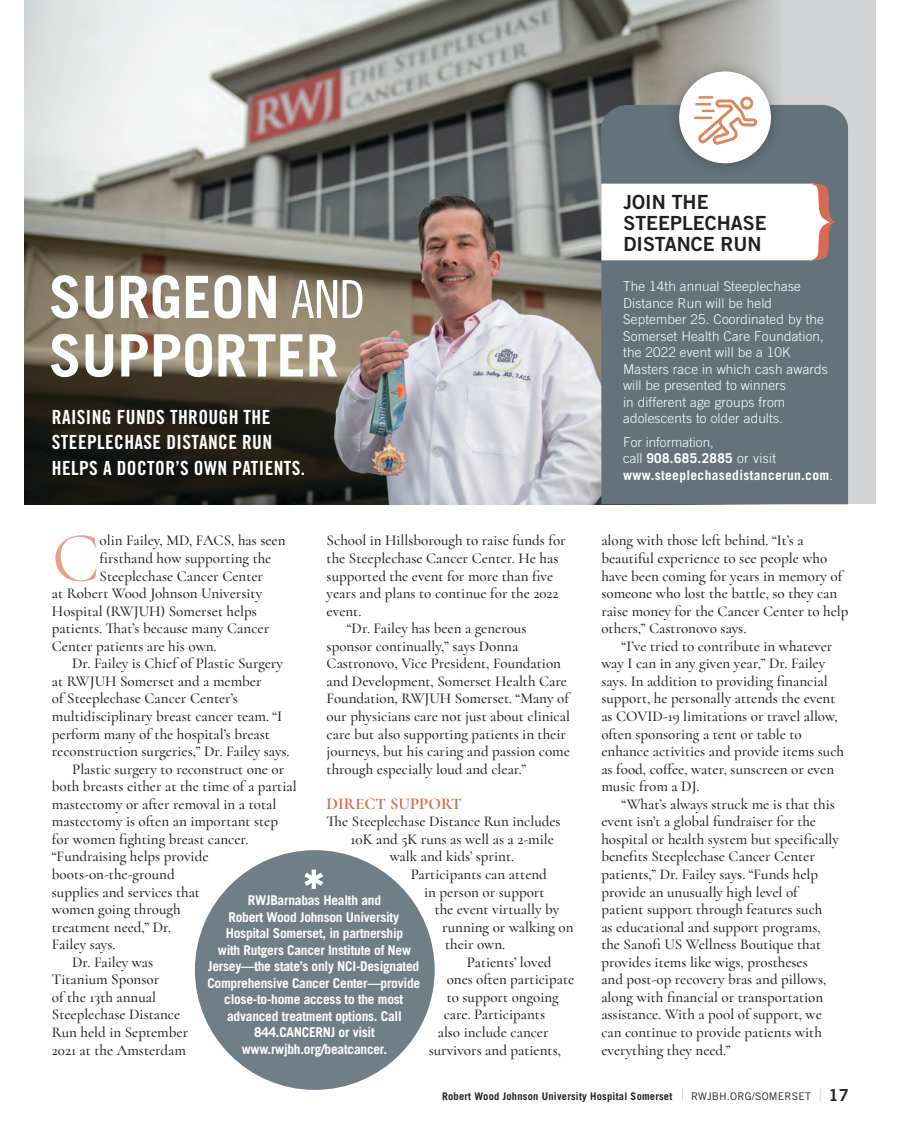
<style>
.page{position:relative;width:904px;height:1134px;background:#fff}
.page>*{position:absolute;margin:0;border:0;box-sizing:border-box;transform-origin:0 0}
.t1{font:71.1px "Cormorant";color:#e6a08a}
.t2{font:700 58.5px/58.5px "Trade Gothic";color:#fff}
.t3{font:19.5px/25.5px "Trade Gothic Bold Cond Twenty";letter-spacing:.02em;color:#fff}
.t4{font:19.5px/21px "Trade Gothic Bold Two";color:#231f20}
.t5{font:700 16.5px "Cormorant";color:#d86b53}
.t6{font:500 15px/17.5px "Cormorant";color:#231f20}
.t7{font:700 13.5px/16.5px "Trade Gothic";letter-spacing:-.02em;color:#fff;text-align:center}
.t8{font:300 13.5px/16.5px "Trade Gothic";letter-spacing:.01em;color:#fff}
.t9{font:700 13.5px/16.5px "Trade Gothic";letter-spacing:.025em;color:#fff}
.t10{font:700 10.5px "Trade Gothic";letter-spacing:.02em;color:#231f20}
.s1{font-family:"Trade Gothic Cond Eighteen";font-weight:400;font-size:52.5px}
.s2{font-weight:300}
.s3{font-weight:300;font-size:17.1px;color:#808285}
.s4{font-weight:400}
.s5{font-family:"Trade Gothic Bold Two";font-weight:400;font-size:16.5px}
</style>
<div class="page">
<div style="left:25px;top:0;width:850px;height:504px;background:#d1d3d4"></div>
<img style="left:25px;top:0;width:749px;height:504px">
<div style="left:195px;top:850px;width:239px;height:240px;background:#707e87;border-radius:50%"></div>
<svg style="left:304px;top:869px;width:19px;height:20px"></svg>
<div style="left:601px;top:105px;width:247px;height:399px;background:#63727b"></div>
<div style="left:601px;top:184px;width:233px;height:76px;background:#fff"></div>
<div style="left:665px;top:58px;width:119px;height:119px;background:#231f20;opacity:.35"></div>
<div style="left:679px;top:71px;width:92px;height:92px;background:#fff;border-radius:50%"></div>
<hr style="left:698px;top:96px;width:15px;height:3px;background:#d98961">
<svg style="left:694px;top:97px;width:63px;height:48px"></svg>
<h3 class="t4" style="left:623px;top:191px;width:144px">JOIN THE<br>STEEPLECHASE<br>DISTANCE RUN</h3>
<h2 class="t2" style="left:49px;top:267px;width:318px">SURGEON <span class="s1">AND<br></span>SUPPORTER</h2>
<p class="t8" style="left:623px;top:278px;width:206px">The 14th annual Steeplechase<br>Distance Run will be held<br>September 25. Coordinated by the<br>Somerset Health Care Foundation, the 2022 event will be a 10K<br>Masters race in which cash awards will be presented to winners<br>in different age groups from adolescents to older adults.</p>
<p class="t9" style="left:623px;top:433px;width:212px"><span class="s2">For information,<br>call</span> 908.685.2885 <span class="s2">or visit </span>www.steeplechasedistancerun.com<span class="s2">.</span></p>
<h3 class="t3" style="left:52px;top:404px;width:255px">RAISING FUNDS THROUGH THE<br>STEEPLECHASE DISTANCE RUN<br>HELPS A DOCTOR’S OWN PATIENTS.</h3>
<p class="t6" style="left:326px;top:532px;width:241px">School in Hillsborough to raise funds for</p>
<p class="t6" style="left:326px;top:549px;width:233px">the Steeplechase Cancer Center. He has</p>
<p class="t6" style="left:326px;top:567px;width:228px">supported the event for more than five</p>
<p class="t6" style="left:326px;top:584px;width:233px">years and plans to continue for the 2022</p>
<p class="t6" style="left:326px;top:602px;width:36px">event.</p>
<p class="t6" style="left:347px;top:619px;width:181px">“Dr. Failey has been a generous</p>
<p class="t6" style="left:326px;top:637px;width:193px">sponsor continually,” says Donna</p>
<p class="t6" style="left:326px;top:654px;width:236px">Castronovo, Vice President, Foundation</p>
<p class="t6" style="left:326px;top:672px;width:242px">and Development, Somerset Health Care</p>
<p class="t6" style="left:326px;top:690px;width:244px">Foundation, RWJUH Somerset. “Many of</p>
<p class="t6" style="left:326px;top:707px;width:245px">our physicians care not just about clinical</p>
<p class="t6" style="left:326px;top:725px;width:241px">care but also supporting patients in their</p>
<p class="t6" style="left:326px;top:742px;width:245px">journeys, but his caring and passion come</p>
<p class="t6" style="left:326px;top:760px;width:201px">through especially loud and clear.”</p>
<p class="t5" style="left:327px;top:793px;width:137px">DIRECT SUPPORT</p>
<p class="t6" style="left:327px;top:812px;width:235px">The Steeplechase Distance Run includes</p>
<p class="t6" style="left:351px;top:830px;width:205px">10K and 5K runs as well as a 2-mile</p>
<p class="t6" style="left:390px;top:848px;width:126px">walk and kids’ sprint.</p>
<p class="t6" style="left:411px;top:865px;width:138px">Participants can attend</p>
<p class="t6" style="left:424px;top:883px;width:122px">in person or support</p>
<p class="t6" style="left:435px;top:900px;width:126px">the event virtually by</p>
<p class="t6" style="left:442px;top:918px;width:133px">running or walking on</p>
<p class="t6" style="left:445px;top:935px;width:62px">their own.</p>
<p class="t6" style="left:467px;top:953px;width:86px">Patients’ loved</p>
<p class="t6" style="left:447px;top:970px;width:129px">ones often participate</p>
<p class="t6" style="left:447px;top:988px;width:114px">to support ongoing</p>
<p class="t6" style="left:444px;top:1005px;width:103px">care. Participants</p>
<p class="t6" style="left:438px;top:1023px;width:112px">also include cancer</p>
<p class="t6" style="left:429px;top:1041px;width:134px">survivors and patients,</p>
<h1 class="t1" style="left:52px;top:515px;width:49px">C</h1>
<p class="t6" style="left:100px;top:532px;width:187px">olin Failey, MD, FACS, has seen</p>
<p class="t6" style="left:100px;top:549px;width:173px">firsthand how supporting the</p>
<p class="t6" style="left:100px;top:567px;width:165px">Steeplechase Cancer Center</p>
<p class="t6" style="left:52px;top:584px;width:212px">at Robert Wood Johnson University</p>
<p class="t6" style="left:52px;top:602px;width:206px">Hospital (RWJUH) Somerset helps</p>
<p class="t6" style="left:52px;top:619px;width:219px">patients. That’s because many Cancer</p>
<p class="t6" style="left:52px;top:637px;width:166px">Center patients are his own.</p>
<p class="t6" style="left:72px;top:654px;width:212px">Dr. Failey is Chief of Plastic Surgery</p>
<p class="t6" style="left:52px;top:672px;width:211px">at RWJUH Somerset and a member</p>
<p class="t6" style="left:52px;top:690px;width:187px">of Steeplechase Cancer Center’s</p>
<p class="t6" style="left:52px;top:707px;width:232px">multidisciplinary breast cancer team. “I</p>
<p class="t6" style="left:52px;top:725px;width:219px">perform many of the hospital’s breast</p>
<p class="t6" style="left:52px;top:742px;width:239px">reconstruction surgeries,” Dr. Failey says.</p>
<p class="t6" style="left:72px;top:760px;width:214px">Plastic surgery to reconstruct one or</p>
<p class="t6" style="left:52px;top:777px;width:246px">both breasts either at the time of a partial</p>
<p class="t6" style="left:52px;top:795px;width:226px">mastectomy or after removal in a total</p>
<p class="t6" style="left:52px;top:812px;width:228px">mastectomy is often an important step</p>
<p class="t6" style="left:52px;top:830px;width:198px">for women fighting breast cancer.</p>
<p class="t6" style="left:52px;top:848px;width:158px">“Fundraising helps provide</p>
<p class="t6" style="left:52px;top:865px;width:124px">boots-on-the-ground</p>
<p class="t6" style="left:52px;top:883px;width:150px">supplies and services that</p>
<p class="t6" style="left:52px;top:900px;width:130px">women going through</p>
<p class="t6" style="left:52px;top:918px;width:121px">treatment need,” Dr.</p>
<p class="t6" style="left:52px;top:935px;width:65px">Failey says.</p>
<p class="t6" style="left:72px;top:953px;width:83px">Dr. Failey was</p>
<p class="t6" style="left:52px;top:970px;width:109px">Titanium Sponsor</p>
<p class="t6" style="left:52px;top:988px;width:106px">of the 13th annual</p>
<p class="t6" style="left:52px;top:1005px;width:130px">Steeplechase Distance</p>
<p class="t6" style="left:52px;top:1023px;width:138px">Run held in September</p>
<p class="t6" style="left:52px;top:1041px;width:136px">2021 at the Amsterdam</p>
<p class="t7" style="left:207px;top:892px;width:214px">RWJBarnabas Health and<br>Robert Wood Johnson University<br>Hospital Somerset, in partnership<br>with Rutgers Cancer Institute of New<br>Jersey—the state’s only NCI-Designated<br>Comprehensive Cancer Center—provide close-to-home access to the most advanced treatment options. Call<br>844.CANCERNJ or visit www.rwjbh.org/beatcancer.</p>
<p class="t6" style="left:601px;top:532px;width:249px">along with those left behind. “It’s a beautiful experience to see people who have been coming for years in memory of someone who lost the battle, so they can raise money for the Cancer Center to help others,” Castronovo says.</p>
<p class="t6" style="left:601px;top:637px;width:244px;text-indent:20px">“I’ve tried to contribute in whatever way I can in any given year,” Dr. Failey says. In addition to providing financial support, he personally attends the event as COVID-19 limitations or travel allow, often sponsoring a tent or table to enhance activities and provide items such as food, coffee, water, sunscreen or even music from a DJ.</p>
<p class="t6" style="left:601px;top:795px;width:239px;text-indent:20px">“What’s always struck me is that this event isn’t a global fundraiser for the hospital or health system but specifically benefits Steeplechase Cancer Center patients,” Dr. Failey says. “Funds help provide an unusually high level of patient support through features such<br>as educational and support programs, the Sanofi US Wellness Boutique that provides items like wigs, prostheses<br>and post-op recovery bras and pillows, along with financial or transportation assistance. With a pool of support, we can continue to provide patients with everything they need.”</p>
<p class="t10" style="left:442px;top:1089px;width:408px">Robert Wood Johnson University Hospital Somerset <span class="s3">|</span> <span class="s4">RWJBH.ORG/SOMERSET</span> <span class="s3">|</span> <span class="s5">17</span></p>
</div>
